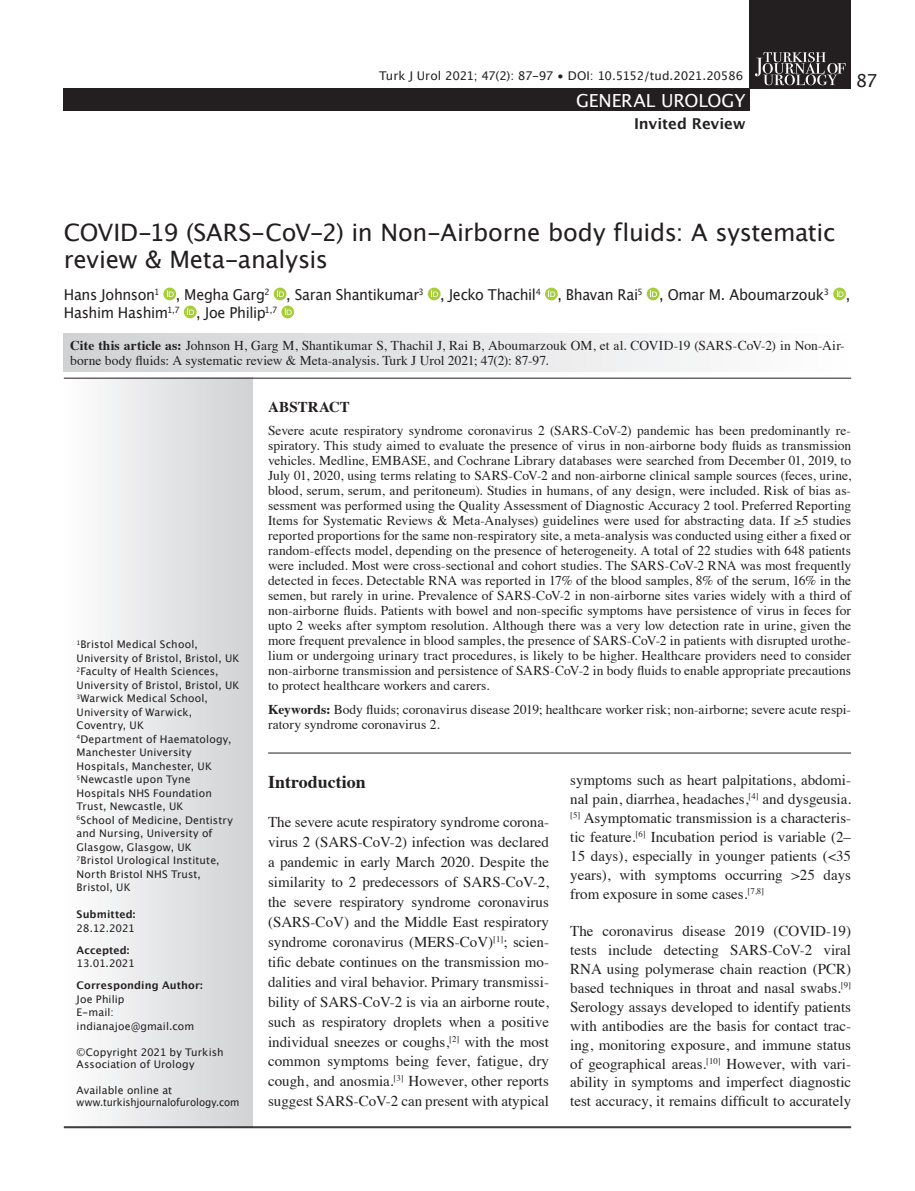
<style>
.page{position:relative;width:915px;height:1191px;background:#fff}
.page>*{position:absolute;margin:0;border:0;box-sizing:border-box;transform-origin:0 0}
.zz_Uroloji_running{font:24px/27px "Lucida Grande";letter-spacing:-.01em;color:#231f20}
.zz_Uroloji_running-2{font:18px "Lucida Grande";letter-spacing:-.01em;color:#fff}
.t1{font:700 18px "Times";color:#231f20}
.zz_Uroloji_running-3{font:18px "Lucida Grande";color:#231f20}
.t2{font:15px/18.9px "Times";color:#231f20;text-align:justify}
.zz_Uroloji_running-4{font:15px/18px "Lucida Grande";letter-spacing:-.02em;color:#231f20;scale:.95 1}
.zz_Uroloji_running-5{font:700 15px "Lucida Grande";letter-spacing:-.01em;color:#231f20}
.zz_Uroloji_running-6{font:700 15px "Times";letter-spacing:.01em;color:#231f20}
.zz_Uroloji_running-7{font:13.5px/15px "Times";letter-spacing:.005em;color:#231f20}
.zz_Uroloji_running-8{font:12px "Lucida Grande";letter-spacing:-.025em;color:#231f20}
.zz_Uroloji_running-9{font:10.5px/13.5px "Lucida Grande";letter-spacing:.015em;color:#231f20}
.zz_Uroloji_running-10{font:700 10.5px "Lucida Grande";letter-spacing:.01em;color:#231f20}
.zz_Uroloji_running-11{font:10.5px "Lucida Grande";letter-spacing:-.005em;color:#231f20;scale:.95 1}
.s1{font-weight:700}
</style>
<div class="page">
<div style="left:749px;top:0;width:101px;height:89px;background:#231f20"></div>
<div style="left:64px;top:88px;width:685px;height:23px;background:#231f20"></div>
<svg style="left:755px;top:52px;width:90px;height:33px"></svg>
<div style="left:64px;top:377px;width:189px;height:750px;background:linear-gradient(to right,#fefefe,#d0d1d4)"></div>
<svg style="left:163px;top:287px;width:13px;height:13px"></svg>
<svg style="left:167px;top:290px;width:7px;height:7px"></svg>
<svg style="left:273px;top:287px;width:13px;height:13px"></svg>
<svg style="left:277px;top:290px;width:7px;height:7px"></svg>
<svg style="left:427px;top:287px;width:13px;height:13px"></svg>
<svg style="left:431px;top:290px;width:7px;height:7px"></svg>
<svg style="left:545px;top:287px;width:12px;height:13px"></svg>
<svg style="left:548px;top:290px;width:7px;height:7px"></svg>
<svg style="left:646px;top:287px;width:13px;height:13px"></svg>
<svg style="left:650px;top:290px;width:6px;height:7px"></svg>
<svg style="left:832px;top:287px;width:13px;height:13px"></svg>
<svg style="left:836px;top:290px;width:7px;height:7px"></svg>
<div style="left:184px;top:305px;width:12px;height:13px;background:#a6ce39;border-radius:50%"></div>
<svg style="left:187px;top:308px;width:7px;height:7px"></svg>
<svg style="left:281px;top:305px;width:13px;height:13px"></svg>
<svg style="left:285px;top:308px;width:6px;height:7px"></svg>
<hr style="left:64px;top:1127px;width:786px;height:1px;background:#231f20">
<hr style="left:64px;top:1126px;width:786px;height:1px;background:#231f20">
<div style="left:64px;top:334px;width:786px;height:38px;background:linear-gradient(to right,#d0d1d4,#fdfefe)"></div>
<hr style="left:268px;top:752px;width:582px;height:1px;background:#231f20">
<hr style="left:64px;top:378px;width:786px;height:1px;background:#231f20">
<p class="zz_Uroloji_running-8" style="left:379px;top:69px;width:365px">Turk J Urol 2021; 47(2): 87-97 • DOI: 10.5152/tud.2021.20586</p>
<p class="zz_Uroloji_running-2" style="left:576px;top:90px;width:171px">GENERAL UROLOGY</p>
<p class="zz_Uroloji_running-5" style="left:634px;top:112px;width:113px">Invited Review</p>
<p class="zz_Uroloji_running-3" style="left:855px;top:70px;width:23px">87</p>
<p class="zz_Uroloji_running" style="left:64px;top:219px;width:773px">COVID-19 (SARS-CoV-2) in Non-Airborne body fluids: A systematic review &amp; Meta-analysis</p>
<p class="zz_Uroloji_running-4" style="left:64px;top:286px;width:828px">Hans Johnson<sup>1</sup> , Megha Garg<sup>2</sup> , Saran Shantikumar<sup>3</sup> , Jecko Thachil<sup>4</sup> , Bhavan Rai<sup>5</sup> , Omar M. Aboumarzouk<sup>3</sup> ,<br>Hashim Hashim<sup>1,7</sup> , Joe Philip<sup>1,7</sup></p>
<p class="zz_Uroloji_running-7" style="left:70px;top:337px;width:775px"><span class="s1">Cite this article as:</span> Johnson H, Garg M, Shantikumar S, Thachil J, Rai B, Aboumarzouk OM, et al. COVID-19 (SARS-CoV-2) in Non-Air&shy;borne body fluids: A systematic review &amp; Meta-analysis. Turk J Urol 2021; 47(2): 87-97.</p>
<p class="zz_Uroloji_running-6" style="left:268px;top:392px;width:83px">ABSTRACT</p>
<p class="zz_Uroloji_running-7" style="left:268px;top:422px;width:584px;text-align:justify">Severe acute respiratory syndrome coronavirus 2 (SARS-CoV-2) pandemic has been predominantly re&shy;spiratory. This study aimed to evaluate the presence of virus in non-airborne body fluids as transmission vehicles. Medline, EMBASE, and Cochrane Library databases were searched from December 01, 2019, to July 01, 2020, using terms relating to SARS-CoV-2 and non-airborne clinical sample sources (feces, urine, blood, serum, serum, and peritoneum). Studies in humans, of any design, were included. Risk of bias as&shy;sessment was performed using the Quality Assessment of Diagnostic Accuracy 2 tool. Preferred Reporting Items for Systematic Reviews &amp; Meta-Analyses) guidelines were used for abstracting data. If ≥5 studies reported proportions for the same non-respiratory site, a meta-analysis was conducted using either a fixed or random-effects model, depending on the presence of heterogeneity. A total of 22 studies with 648 patients were included. Most were cross-sectional and cohort studies. The SARS-CoV-2 RNA was most frequently detected in feces. Detectable RNA was reported in 17% of the blood samples, 8% of the serum, 16% in the semen, but rarely in urine. Prevalence of SARS-CoV-2 in non-airborne sites varies widely with a third of non-airborne fluids. Patients with bowel and non-specific symptoms have persistence of virus in feces for upto 2 weeks after symptom resolution. Although there was a very low detection rate in urine, given the more frequent prevalence in blood samples, the presence of SARS-CoV-2 in patients with disrupted urothe&shy;lium or undergoing urinary tract procedures, is likely to be higher. Healthcare providers need to consider non-airborne transmission and persistence of SARS-CoV-2 in body fluids to enable appropriate precautions to protect healthcare workers and carers.</p>
<p class="zz_Uroloji_running-7" style="left:268px;top:700px;width:584px"><span class="s1">Keywords:</span> Body fluids; coronavirus disease 2019; healthcare worker risk; non-airborne; severe acute respi&shy;ratory syndrome coronavirus 2.</p>
<p class="zz_Uroloji_running-9" style="left:77px;top:637px;width:164px"><sup>1</sup>Bristol Medical School,<br>University of Bristol, Bristol, UK</p>
<p class="zz_Uroloji_running-9" style="left:77px;top:664px;width:164px"><sup>2</sup>Faculty of Health Sciences,<br>University of Bristol, Bristol, UK</p>
<p class="zz_Uroloji_running-9" style="left:77px;top:691px;width:133px"><sup>3</sup>Warwick Medical School,<br>University of Warwick,<br>Coventry, UK</p>
<p class="zz_Uroloji_running-9" style="left:77px;top:732px;width:156px"><sup>4</sup>Department of Haematology,<br>Manchester University<br>Hospitals, Manchester, UK</p>
<p class="zz_Uroloji_running-9" style="left:77px;top:772px;width:137px"><sup>5</sup>Newcastle upon Tyne<br>Hospitals NHS Foundation<br>Trust, Newcastle, UK</p>
<p class="zz_Uroloji_running-9" style="left:77px;top:813px;width:158px"><sup>6</sup>School of Medicine, Dentistry and Nursing, University of<br>Glasgow, Glasgow, UK</p>
<p class="zz_Uroloji_running-9" style="left:77px;top:853px;width:144px"><sup>7</sup>Bristol Urological Institute,<br>North Bristol NHS Trust,<br>Bristol, UK</p>
<p class="zz_Uroloji_running-10" style="left:77px;top:906px;width:60px">Submitted:</p>
<p class="zz_Uroloji_running-9" style="left:77px;top:921px;width:60px">28.12.2021</p>
<p class="zz_Uroloji_running-10" style="left:77px;top:941px;width:54px">Accepted:</p>
<p class="zz_Uroloji_running-9" style="left:77px;top:956px;width:60px">13.01.2021</p>
<p class="zz_Uroloji_running-10" style="left:77px;top:977px;width:128px">Corresponding Author:</p>
<p class="zz_Uroloji_running-9" style="left:77px;top:992px;width:49px">Joe Philip</p>
<p class="zz_Uroloji_running-9" style="left:77px;top:1005px;width:119px">E-mail: indianajoe@gmail.com</p>
<p class="zz_Uroloji_running-9" style="left:77px;top:1046px;width:148px;line-height:12.6px">©Copyright 2021 by Turkish<br>Association of Urology</p>
<p class="zz_Uroloji_running-9" style="left:77px;top:1083px;width:97px">Available online at</p>
<p class="zz_Uroloji_running-11" style="left:77px;top:1096px;width:173px">www.turkishjournalofurology.com</p>
<p class="t2" style="left:570px;top:769px;width:282px">symptoms such as heart palpitations, abdomi&shy;nal pain, diarrhea, headaches,<sup>[4]</sup> and dysgeusia. <sup>[5]</sup> Asymptomatic transmission is a characteris&shy;tic feature.<sup>[6]</sup> Incubation period is variable (2– 15 days), especially in younger patients (&lt;35 years), with symptoms occurring &gt;25 days from exposure in some cases.<sup>[7,8]</sup></p>
<p class="t2" style="left:570px;top:920px;width:282px">The coronavirus disease 2019 (COVID-19) tests include detecting SARS-CoV-2 viral RNA using polymerase chain reaction (PCR) based techniques in throat and nasal swabs.<sup>[9] </sup>Serology assays developed to identify patients with antibodies are the basis for contact trac&shy;ing, monitoring exposure, and immune status of geographical areas.<sup>[10]</sup> However, with vari&shy;ability in symptoms and imperfect diagnostic test accuracy, it remains difficult to accurately</p>
<p class="t1" style="left:268px;top:764px;width:99px">Introduction</p>
<p class="t2" style="left:268px;top:811px;width:282px;line-height:20px">The severe acute respiratory syndrome corona&shy;virus 2 (SARS-CoV-2) infection was declared a pandemic in early March 2020. Despite the similarity to 2 predecessors of SARS-CoV-2, the severe respiratory syndrome coronavirus (SARS-CoV) and the Middle East respiratory syndrome coronavirus (MERS-CoV)<sup>[1]</sup>; scien&shy;tific debate continues on the transmission mo&shy;dalities and viral behavior. Primary transmissi&shy;bility of SARS-CoV-2 is via an airborne route, such as respiratory droplets when a positive individual sneezes or coughs,<sup>[2]</sup> with the most common symptoms being fever, fatigue, dry cough, and anosmia.<sup>[3]</sup> However, other reports suggest SARS-CoV-2 can present with atypical</p>
</div>
